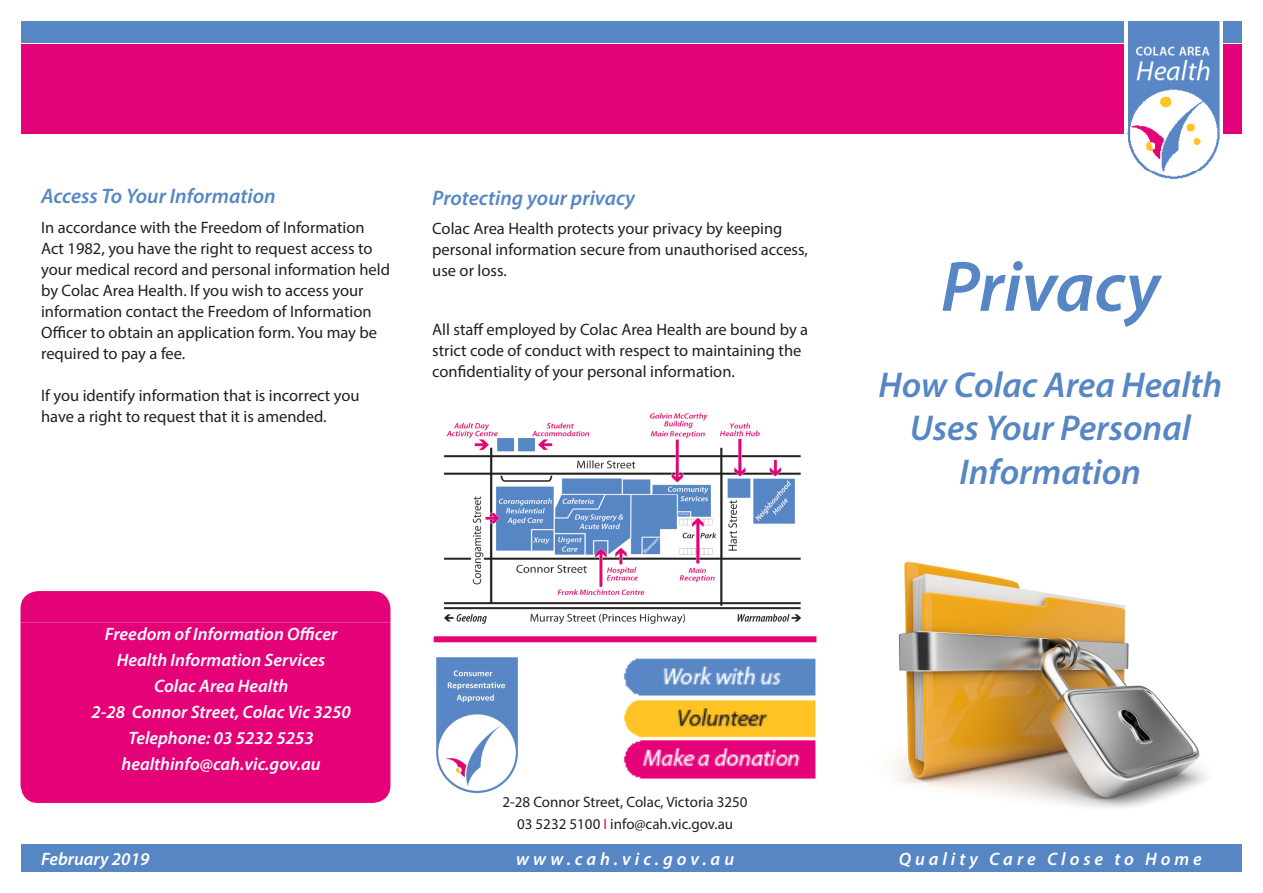
<style>
.page{position:relative;width:1263px;height:893px;background:#fff}
.page>*{position:absolute;margin:0;border:0;box-sizing:border-box;transform-origin:0 0}
.t1{font:italic 600 72px "Myriad Pro";color:#5786c5}
.t2{font:italic 600 36px/43.2px "Myriad Pro";color:#5786c5;text-align:center}
.t3{font:italic 600 21px "Myriad Pro";color:#5786c5}
.t4{font:italic 600 18px "Myriad Pro";color:#fff}
.t5{font:italic 600 18px "Myriad Pro";letter-spacing:.22em;color:#fff}
.t6{font:16.5px/21px "Myriad Pro";color:#231f20}
.t7{font:15px "Myriad Pro";color:#231f20}
.s1{color:#e40278}
</style>
<div class="page">
<div style="left:21px;top:44px;width:1221px;height:90px;background:#e40278"></div>
<div style="left:21px;top:591px;width:369px;height:211px;background:#e50278"></div>
<img style="left:32px;top:802px;width:346px;height:1px">
<img style="left:892px;top:561px;width:315px;height:248px">
<div style="left:21px;top:844px;width:1221px;height:28px;background:#5786c5"></div>
<div style="left:21px;top:21px;width:1221px;height:22px;background:#5786c5"></div>
<img style="left:1124px;top:21px;width:98px;height:158px">
<img style="left:623px;top:658px;width:193px;height:121px">
<div style="left:434px;top:636px;width:382px;height:6px;background:#e40278"></div>
<img style="left:444px;top:412px;width:357px;height:212px">
<img style="left:436px;top:657px;width:82px;height:137px">
<p class="t3" style="left:41px;top:183px;width:236px">Access To Your Information</p>
<p class="t6" style="left:41px;top:216px;width:350px">In accordance with the Freedom of Information Act 1982, you have the right to request access to your medical record and personal information held by Colac Area Health. If you wish to access your information contact the Freedom of Information Officer to obtain an application form. You may be required to pay a fee.</p>
<p class="t6" style="left:41px;top:384px;width:320px">If you identify information that is incorrect you have a right to request that it is amended.</p>
<p class="t3" style="left:432px;top:184px;width:204px">Protecting your privacy</p>
<p class="t6" style="left:432px;top:218px;width:377px">Colac Area Health protects your privacy by keeping personal information secure from unauthorised access, use or loss.</p>
<p class="t6" style="left:432px;top:319px;width:377px">All staff employed by Colac Area Health are bound by a strict code of conduct with respect to maintaining the confidentiality of your personal information.</p>
<p class="t1" style="left:941px;top:241px;width:221px">Privacy</p>
<p class="t2" style="left:878px;top:363px;width:345px">How Colac Area Health<br>Uses Your Personal<br>Information</p>
<p class="t4" style="left:105px;top:623px;width:234px">Freedom of Information Officer</p>
<p class="t4" style="left:117px;top:649px;width:210px">Health Information Services</p>
<p class="t4" style="left:154px;top:674px;width:136px">Colac Area Health</p>
<p class="t4" style="left:91px;top:700px;width:261px">2-28 Connor Street, Colac Vic 3250</p>
<p class="t4" style="left:129px;top:726px;width:187px">Telephone: 03 5232 5253</p>
<p class="t4" style="left:121px;top:752px;width:201px">healthinfo@cah.vic.gov.au</p>
<p class="t4" style="left:41px;top:847px;width:110px">February 2019</p>
<p class="t7" style="left:502px;top:793px;width:247px">2-28 Connor Street, Colac, Victoria 3250</p>
<p class="t7" style="left:517px;top:815px;width:218px">03 5232 5100 <span class="s1">I</span> info@cah.vic.gov.au</p>
<p class="t5" style="left:516px;top:847px;width:220px">www.cah.vic.gov.au</p>
<p class="t5" style="left:899px;top:847px;width:305px">Quality Care Close to Home</p>
</div>
